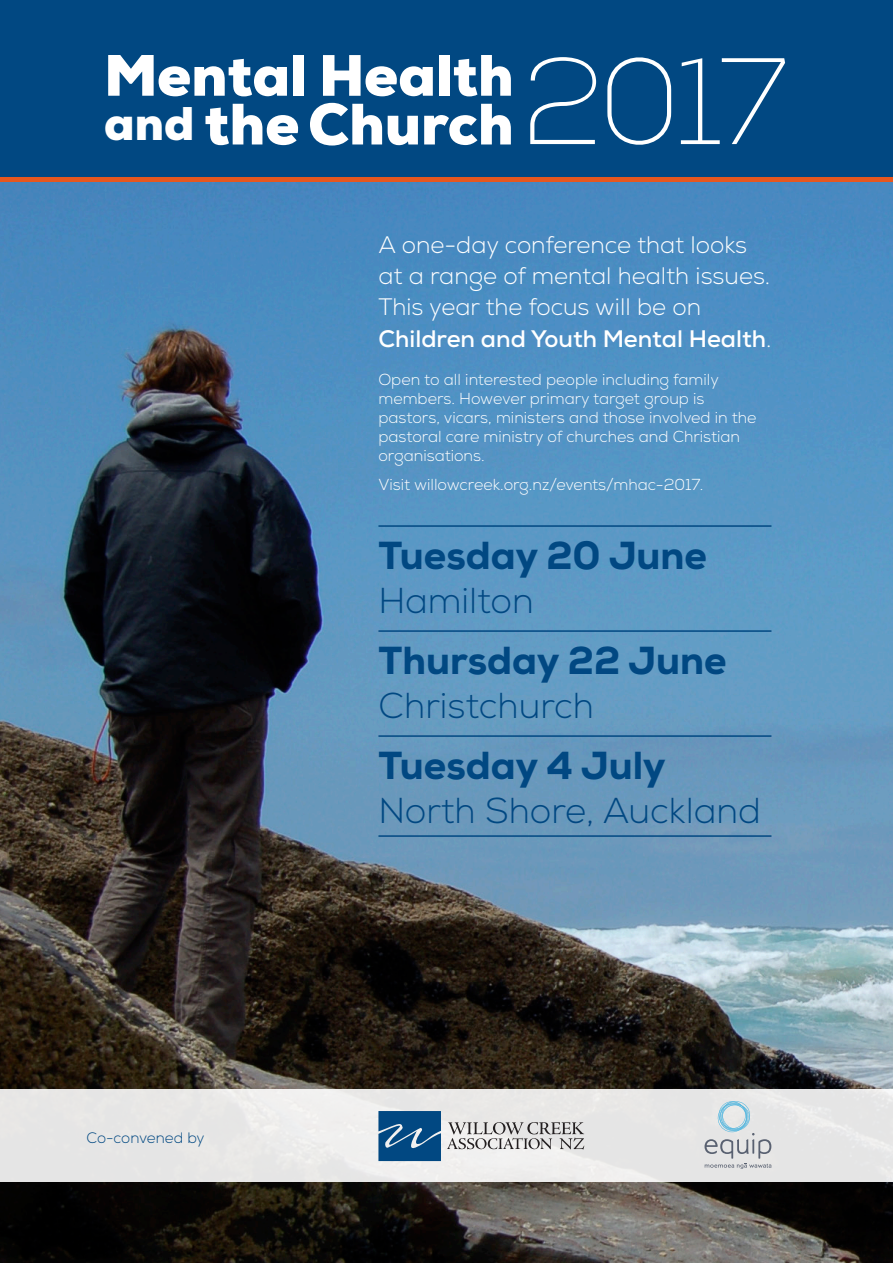
<style>
.page{position:relative;width:893px;height:1263px;background:#fff}
.page>*{position:absolute;margin:0;border:0;box-sizing:border-box;transform-origin:0 0}
.t1{font:100 122.55px "Nexa";color:#fff}
.t2{font:900 58.2px "Nexa";color:#fff}
.t3{font:800 39px "Nexa";color:#014882}
.t4{font:300 36px "Nexa";color:#014882}
.t5{font:300 23.85px/31.3px "Nexa";color:#fff}
.t6{font:300 15.9px/19px "Nexa";color:#fff}
.t7{font:300 15.15px "Nexa";letter-spacing:-.01em;color:#014882}
.s1{font-size:47.1px}
.s2{font-weight:700}
</style>
<div class="page">
<img style="left:1px;top:182px;width:892px;height:1081px">
<hr style="left:378px;top:525px;width:393px;height:2px;background:#014882">
<hr style="left:378px;top:630px;width:393px;height:2px;background:#014882">
<hr style="left:378px;top:735px;width:393px;height:2px;background:#014882">
<hr style="left:378px;top:835px;width:393px;height:2px;background:#014882">
<div style="left:0;top:0;width:893px;height:180px;background:#014882"></div>
<div style="left:0;top:1089px;width:893px;height:92px;background:#e7e7e6"></div>
<div style="left:0;top:177px;width:893px;height:5px;background:#e6571f"></div>
<svg style="left:378px;top:1111px;width:63px;height:50px"></svg>
<svg style="left:447px;top:1122px;width:137px;height:27px"></svg>
<svg style="left:704px;top:1101px;width:67px;height:68px"></svg>
<p class="t2" style="left:104px;top:38px;width:411px">Mental Health</p>
<p class="t2" style="left:104px;top:87px;width:411px"><span class="s1">and</span> the Church</p>
<p class="t1" style="left:522px;top:27px;width:266px">2017</p>
<p class="t5" style="left:378px;top:230px;width:394px">A one-day conference that looks at a range of mental health issues.<br>This year the focus will be on<br><span class="s2">Children and Youth Mental Health</span>.</p>
<p class="t6" style="left:378px;top:370px;width:380px">Open to all interested people including family members. However primary target group is pastors, vicars, ministers and those involved in the pastoral care ministry of churches and Christian organisations.</p>
<p class="t6" style="left:378px;top:475px;width:326px">Visit willowcreek.org.nz/events/mhac-2017.</p>
<p class="t7" style="left:86px;top:1129px;width:120px">Co-convened by</p>
<p class="t3" style="left:378px;top:531px;width:330px">Tuesday 20 June</p>
<p class="t4" style="left:378px;top:579px;width:157px">Hamilton</p>
<p class="t3" style="left:378px;top:636px;width:350px">Thursday 22 June</p>
<p class="t4" style="left:378px;top:684px;width:217px">Christchurch</p>
<p class="t3" style="left:378px;top:741px;width:289px">Tuesday 4 July</p>
<p class="t4" style="left:378px;top:789px;width:384px">North Shore, Auckland</p>
</div>
